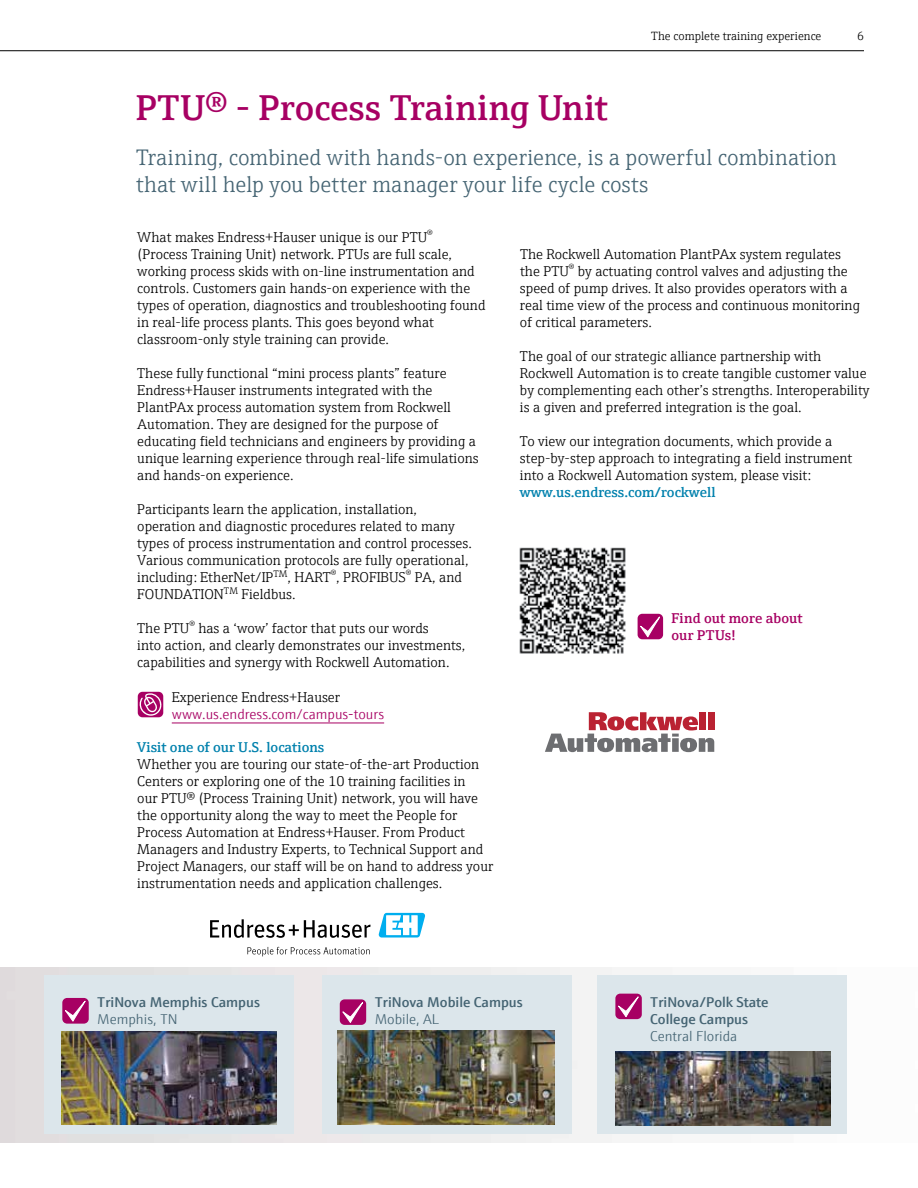
<style>
.page{position:relative;width:918px;height:1188px;background:#fff}
.page>*{position:absolute;margin:0;border:0;box-sizing:border-box;transform-origin:0 0}
.t1{font:600 36px "E+H Serif";letter-spacing:.005em;color:#a70063}
.t2{font:300 22.5px/27px "E+H Serif";color:#456473}
.t3{font:300 14.25px/17px "E+H Serif";color:#000}
.t4{font:600 14.25px/17px "E+H Sans";color:#456473}
.t5{font:600 14.25px "E+H Serif";color:#0081ad}
.t6{font:300 14.25px "E+H Sans";color:#456473}
.t7{font:300 14.25px "E+H Sans";color:#a70063}
.t8{font:600 14.25px/17.1px "E+H Serif";letter-spacing:.005em;color:#a70063}
.t9{font:300 12px "E+H Serif";color:#000}
</style>
<div class="page">
<svg style="left:210px;top:919px;width:161px;height:19px"></svg>
<svg style="left:247px;top:947px;width:123px;height:9px"></svg>
<svg style="left:378px;top:913px;width:47px;height:25px"></svg>
<svg style="left:545px;top:712px;width:169px;height:40px"></svg>
<div style="left:700px;top:712px;width:6px;height:18px;background:#ba2232"></div>
<div style="left:708px;top:712px;width:6px;height:18px;background:#ba2232"></div>
<img style="left:519px;top:547px;width:107px;height:107px">
<img style="left:0;top:967px;width:847px;height:175px">
<div style="left:322px;top:976px;width:249px;height:158px;background:#dce6eb"></div>
<div style="left:340px;top:999px;width:26px;height:26px;background:#a70063;border-radius:5px"></div>
<svg style="left:341px;top:1002px;width:22px;height:22px"></svg>
<img style="left:338px;top:1031px;width:216px;height:94px">
<div style="left:45px;top:976px;width:249px;height:158px;background:#dce6eb"></div>
<div style="left:62px;top:998px;width:27px;height:26px;background:#a70063;border-radius:5px"></div>
<svg style="left:65px;top:1001px;width:21px;height:20px"></svg>
<img style="left:62px;top:1032px;width:215px;height:93px">
<div style="left:598px;top:976px;width:249px;height:158px;background:#dce6eb"></div>
<div style="left:615px;top:994px;width:27px;height:25px;background:#a70063;border-radius:5px"></div>
<svg style="left:618px;top:996px;width:21px;height:21px"></svg>
<img style="left:616px;top:1051px;width:214px;height:74px">
<hr style="left:0;top:50px;width:864px;height:1px;background:#000">
<div style="left:638px;top:614px;width:25px;height:25px;background:#a70063;border-radius:5px"></div>
<svg style="left:640px;top:616px;width:20px;height:22px"></svg>
<hr style="left:172px;top:723px;width:212px;height:1px;background:#a70063">
<svg style="left:138px;top:692px;width:25px;height:25px"></svg>
<p class="t9" style="left:651px;top:27px;width:172px">The complete training experience</p>
<p class="t9" style="left:857px;top:27px;width:8px">6</p>
<h1 class="t1" style="left:136px;top:80px;width:473px">PTU® - Process Training Unit</h1>
<h2 class="t2" style="left:136px;top:143px;width:703px">Training, combined with hands-on experience, is a powerful combination that will help you better manager your life cycle costs</h2>
<p class="t3" style="left:137px;top:228px;width:350px">What makes Endress+Hauser unique is our PTU<sup>® </sup>(Process Training Unit) network. PTUs are full scale, working process skids with on-line instrumentation and controls. Customers gain hands-on experience with the types of operation, diagnostics and troubleshooting found in real-life process plants. This goes beyond what classroom-only style training can provide.</p>
<p class="t3" style="left:137px;top:364px;width:343px">These fully functional “mini process plants” feature Endress+Hauser instruments integrated with the PlantPAx process automation system from Rockwell Automation. They are designed for the purpose of educating field technicians and engineers by providing a unique learning experience through real-life simulations and hands-on experience.</p>
<p class="t3" style="left:137px;top:500px;width:336px">Participants learn the application, installation, operation and diagnostic procedures related to many types of process instrumentation and control processes.<br>Various communication protocols are fully operational, including: EtherNet/IP<sup>TM</sup>, HART<sup>®</sup>, PROFIBUS<sup>®</sup> PA, and FOUNDATION<sup>TM</sup> Fieldbus.</p>
<p class="t3" style="left:137px;top:619px;width:330px">The PTU<sup>®</sup> has a ‘wow’ factor that puts our words<br>into action, and clearly demonstrates our investments, capabilities and synergy with Rockwell Automation.</p>
<p class="t3" style="left:520px;top:245px;width:342px">The Rockwell Automation PlantPAx system regulates the PTU<sup>®</sup> by actuating control valves and adjusting the speed of pump drives. It also provides operators with a real time view of the process and continuous monitoring of critical parameters.</p>
<p class="t3" style="left:520px;top:347px;width:351px">The goal of our strategic alliance partnership with Rockwell Automation is to create tangible customer value by complementing each other’s strengths. Interoperability is a given and preferred integration is the goal.</p>
<p class="t3" style="left:520px;top:432px;width:334px">To view our integration documents, which provide a step-by-step approach to integrating a field instrument into a Rockwell Automation system, please visit:</p>
<p class="t5" style="left:520px;top:481px;width:197px">www.us.endress.com/rockwell</p>
<p class="t8" style="left:672px;top:608px;width:133px">Find out more about our PTUs!</p>
<p class="t3" style="left:172px;top:687px;width:170px">Experience Endress+Hauser</p>
<p class="t7" style="left:172px;top:703px;width:214px">www.us.endress.com/campus-tours</p>
<p class="t5" style="left:137px;top:736px;width:189px">Visit one of our U.S. locations</p>
<p class="t3" style="left:137px;top:755px;width:358px">Whether you are touring our state-of-the-art Production Centers or exploring one of the 10 training facilities in<br>our PTU® (Process Training Unit) network, you will have the opportunity along the way to meet the People for Process Automation at Endress+Hauser. From Product Managers and Industry Experts, to Technical Support and Project Managers, our staff will be on hand to address your instrumentation needs and application challenges.</p>
<p class="t4" style="left:97px;top:993px;width:164px">TriNova Memphis Campus</p>
<p class="t6" style="left:97px;top:1009px;width:82px">Memphis, TN</p>
<p class="t4" style="left:375px;top:993px;width:150px">TriNova Mobile Campus</p>
<p class="t6" style="left:375px;top:1009px;width:66px">Mobile, AL</p>
<p class="t4" style="left:650px;top:993px;width:120px">TriNova/Polk State<br>College Campus</p>
<p class="t6" style="left:650px;top:1026px;width:89px">Central Florida</p>
</div>
